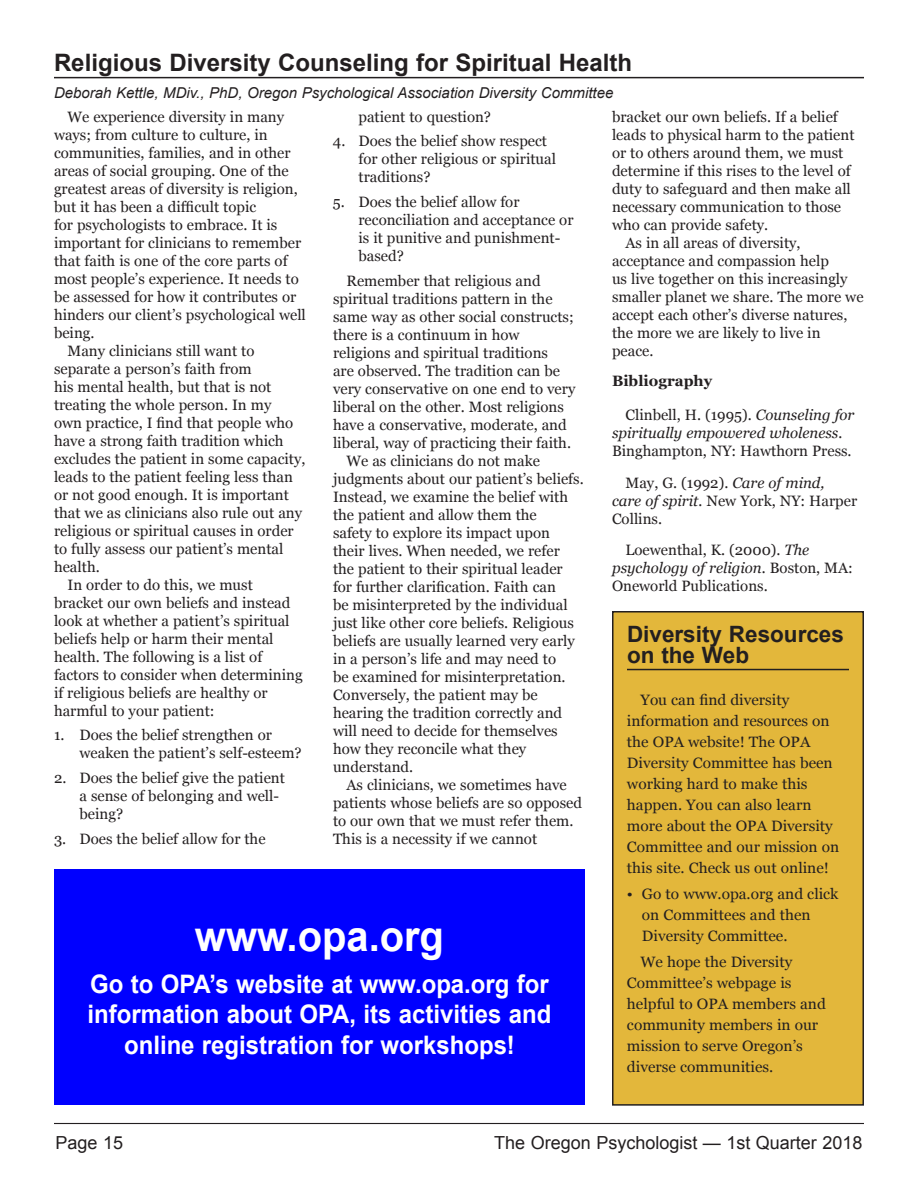
<style>
.page{position:relative;width:918px;height:1188px;background:#fff}
.page>*{position:absolute;margin:0;border:0;box-sizing:border-box;transform-origin:0 0}
.t1{font:700 42px "Arial";color:#fff;scale:.95 1}
.t2{font:700 25.5px/30.6px "Arial";color:#fff;text-align:center;scale:.94 1}
.t3{font:700 24px "Arial";color:#231f20}
.t4{font:700 22.5px/21px "Arial";color:#231f20}
.t5{font:18px "Arial";color:#231f20}
.t6{font:15px/21px "Georgia";color:#231f20}
.t7{font:italic 15px "Arial";color:#231f20}
.t8{font:italic 15px/18px "Georgia";color:#231f20}
.t9{font:700 15px "Georgia";color:#231f20}
.s1{font-style:normal}
.s2{font-style:italic}
</style>
<div class="page">
<hr style="left:54px;top:77px;width:810px;height:1px;background:#231f20">
<div style="left:613px;top:612px;width:250px;height:493px;background:#e3b73b"></div>
<hr style="left:627px;top:669px;width:222px;height:1px;background:#231f20">
<div style="left:612px;top:611px;width:252px;height:495px;border:2px solid #231f20"></div>
<hr style="left:54px;top:1123px;width:810px;height:1px;background:#231f20">
<div style="left:54px;top:870px;width:531px;height:235px;background:#00f"></div>
<h3 class="t3" style="left:54px;top:47px;width:580px">Religious Diversity Counseling for Spiritual Health</h3>
<p class="t7" style="left:54px;top:83px;width:561px">Deborah Kettle, MDiv., PhD, Oregon Psychological Association Diversity Committee</p>
<p class="t6" style="left:68px;top:106px;width:218px">We experience diversity in many</p>
<p class="t6" style="left:54px;top:124px;width:215px">ways; from culture to culture, in</p>
<p class="t6" style="left:54px;top:142px;width:238px">communities, families, and in other</p>
<p class="t6" style="left:54px;top:160px;width:236px">areas of social grouping. One of the</p>
<p class="t6" style="left:54px;top:178px;width:245px">greatest areas of diversity is religion,</p>
<p class="t6" style="left:54px;top:196px;width:204px">but it has been a difficult topic</p>
<p class="t6" style="left:54px;top:214px;width:225px">for psychologists to embrace. It is</p>
<p class="t6" style="left:54px;top:232px;width:249px">important for clinicians to remember</p>
<p class="t6" style="left:54px;top:250px;width:235px">that faith is one of the core parts of</p>
<p class="t6" style="left:54px;top:268px;width:246px">most people’s experience. It needs to</p>
<p class="t6" style="left:54px;top:286px;width:244px">be assessed for how it contributes or</p>
<p class="t6" style="left:54px;top:304px;width:253px">hinders our client’s psychological well</p>
<p class="t6" style="left:54px;top:322px;width:42px">being.</p>
<p class="t6" style="left:68px;top:340px;width:189px">Many clinicians still want to</p>
<p class="t6" style="left:54px;top:358px;width:199px">separate a person’s faith from</p>
<p class="t6" style="left:54px;top:376px;width:219px">his mental health, but that is not</p>
<p class="t6" style="left:54px;top:394px;width:219px">treating the whole person. In my</p>
<p class="t6" style="left:54px;top:412px;width:241px">own practice, I find that people who</p>
<p class="t6" style="left:54px;top:430px;width:231px">have a strong faith tradition which</p>
<p class="t6" style="left:54px;top:448px;width:253px">excludes the patient in some capacity,</p>
<p class="t6" style="left:54px;top:466px;width:240px">leads to the patient feeling less than</p>
<p class="t6" style="left:54px;top:484px;width:236px">or not good enough. It is important</p>
<p class="t6" style="left:54px;top:502px;width:250px">that we as clinicians also rule out any</p>
<p class="t6" style="left:54px;top:520px;width:241px">religious or spiritual causes in order</p>
<p class="t6" style="left:54px;top:538px;width:231px">to fully assess our patient’s mental</p>
<p class="t6" style="left:54px;top:556px;width:47px">health.</p>
<p class="t6" style="left:68px;top:574px;width:187px">In order to do this, we must</p>
<p class="t6" style="left:54px;top:592px;width:238px">bracket our own beliefs and instead</p>
<p class="t6" style="left:54px;top:610px;width:237px">look at whether a patient’s spiritual</p>
<p class="t6" style="left:54px;top:628px;width:221px">beliefs help or harm their mental</p>
<p class="t6" style="left:54px;top:646px;width:210px">health. The following is a list of</p>
<p class="t6" style="left:54px;top:664px;width:250px">factors to consider when determining</p>
<p class="t6" style="left:54px;top:682px;width:215px">if religious beliefs are healthy or</p>
<p class="t6" style="left:54px;top:700px;width:162px">harmful to your patient:</p>
<p class="t6" style="left:80px;top:726px;width:224px;line-height:18px;text-indent:-26px">1. Does the belief strengthen or weaken the patient’s self-esteem?</p>
<p class="t6" style="left:80px;top:769px;width:207px;line-height:18px;text-indent:-26px">2. Does the belief give the patient a sense of belonging and well&shy;being?</p>
<p class="t6" style="left:54px;top:828px;width:213px">3. Does the belief allow for the</p>
<p class="t6" style="left:358px;top:106px;width:134px">patient to question?</p>
<p class="t6" style="left:358px;top:132px;width:199px;line-height:18px;text-indent:-26px">4. Does the belief show respect for other religious or spiritual traditions?</p>
<p class="t6" style="left:358px;top:193px;width:216px;line-height:18px;text-indent:-26px">5. Does the belief allow for reconciliation and acceptance or is it punitive and punishment&shy;based?</p>
<p class="t6" style="left:346px;top:270px;width:196px">Remember that religious and</p>
<p class="t6" style="left:333px;top:288px;width:221px">spiritual traditions pattern in the</p>
<p class="t6" style="left:333px;top:306px;width:242px">same way as other social constructs;</p>
<p class="t6" style="left:333px;top:324px;width:188px">there is a continuum in how</p>
<p class="t6" style="left:333px;top:342px;width:217px">religions and spiritual traditions</p>
<p class="t6" style="left:333px;top:360px;width:229px">are observed. The tradition can be</p>
<p class="t6" style="left:333px;top:378px;width:244px">very conservative on one end to very</p>
<p class="t6" style="left:333px;top:396px;width:232px">liberal on the other. Most religions</p>
<p class="t6" style="left:333px;top:414px;width:235px">have a conservative, moderate, and</p>
<p class="t6" style="left:333px;top:432px;width:240px">liberal, way of practicing their faith.</p>
<p class="t6" style="left:346px;top:450px;width:195px">We as clinicians do not make</p>
<p class="t6" style="left:333px;top:468px;width:252px">judgments about our patient’s beliefs.</p>
<p class="t6" style="left:333px;top:486px;width:237px">Instead, we examine the belief with</p>
<p class="t6" style="left:333px;top:504px;width:205px">the patient and allow them the</p>
<p class="t6" style="left:333px;top:522px;width:218px">safety to explore its impact upon</p>
<p class="t6" style="left:333px;top:540px;width:228px">their lives. When needed, we refer</p>
<p class="t6" style="left:333px;top:558px;width:231px">the patient to their spiritual leader</p>
<p class="t6" style="left:333px;top:576px;width:224px">for further clarification. Faith can</p>
<p class="t6" style="left:333px;top:594px;width:236px">be misinterpreted by the individual</p>
<p class="t6" style="left:333px;top:612px;width:242px">just like other core beliefs. Religious</p>
<p class="t6" style="left:333px;top:630px;width:243px">beliefs are usually learned very early</p>
<p class="t6" style="left:333px;top:648px;width:225px">in a person’s life and may need to</p>
<p class="t6" style="left:333px;top:666px;width:234px">be examined for misinterpretation.</p>
<p class="t6" style="left:333px;top:684px;width:206px">Conversely, the patient may be</p>
<p class="t6" style="left:333px;top:702px;width:231px">hearing the tradition correctly and</p>
<p class="t6" style="left:333px;top:720px;width:226px">will need to decide for themselves</p>
<p class="t6" style="left:333px;top:738px;width:195px">how they reconcile what they</p>
<p class="t6" style="left:333px;top:756px;width:82px">understand.</p>
<p class="t6" style="left:346px;top:774px;width:222px">As clinicians, we sometimes have</p>
<p class="t6" style="left:333px;top:792px;width:251px">patients whose beliefs are so opposed</p>
<p class="t6" style="left:333px;top:810px;width:242px">to our own that we must refer them.</p>
<p class="t6" style="left:333px;top:828px;width:206px">This is a necessity if we cannot</p>
<h1 class="t1" style="left:195px;top:908px;width:264px">www.opa.org</h1>
<h2 class="t2" style="left:88px;top:969px;width:495px">Go to OPA’s website at www.opa.org for information about OPA, its activities and online registration for workshops!</h2>
<p class="t6" style="left:612px;top:106px;width:227px">bracket our own beliefs. If a belief</p>
<p class="t6" style="left:612px;top:124px;width:244px">leads to physical harm to the patient</p>
<p class="t6" style="left:612px;top:142px;width:233px">or to others around them, we must</p>
<p class="t6" style="left:612px;top:160px;width:240px">determine if this rises to the level of</p>
<p class="t6" style="left:612px;top:178px;width:240px">duty to safeguard and then make all</p>
<p class="t6" style="left:612px;top:196px;width:231px">necessary communication to those</p>
<p class="t6" style="left:612px;top:214px;width:158px">who can provide safety.</p>
<p class="t6" style="left:626px;top:232px;width:177px">As in all areas of diversity,</p>
<p class="t6" style="left:612px;top:250px;width:219px">acceptance and compassion help</p>
<p class="t6" style="left:612px;top:268px;width:237px">us live together on this increasingly</p>
<p class="t6" style="left:612px;top:286px;width:253px">smaller planet we share. The more we</p>
<p class="t6" style="left:612px;top:304px;width:237px">accept each other’s diverse natures,</p>
<p class="t6" style="left:612px;top:322px;width:210px">the more we are likely to live in</p>
<p class="t6" style="left:612px;top:340px;width:43px">peace.</p>
<p class="t9" style="left:612px;top:372px;width:102px">Bibliography</p>
<p class="t8" style="left:612px;top:406px;width:244px;text-indent:14px"><span class="s1">Clinbell, H. (1995).</span> Counseling for spiritually empowered wholeness.</p>
<p class="t6" style="left:626px;top:435px;width:228px;line-height:31.5px;text-indent:-14px">Binghampton, NY: Hawthorn Press.<br>May, G. (1992). <span class="s2">Care of mind,</span></p>
<p class="t6" style="left:612px;top:491px;width:247px;line-height:18px"><span class="s2">care of spirit.</span> New York, NY: Harper<br>Collins.</p>
<p class="t6" style="left:612px;top:541px;width:242px;line-height:18px;text-indent:14px">Loewenthal, K. (2000). <span class="s2">The psychology of religion.</span> Boston, MA:<br>Oneworld Publications.</p>
<h3 class="t4" style="left:627px;top:625px;width:218px">Diversity Resources on the Web</h3>
<p class="t6" style="left:627px;top:689px;width:214px;text-indent:14px">You can find diversity information and resources on the OPA website! The OPA<br>Diversity Committee has been working hard to make this happen. You can also learn more about the OPA Diversity<br>Committee and our mission on this site. Check us out online!</p>
<p class="t6" style="left:642px;top:883px;width:198px;text-indent:-15px">• Go to www.opa.org and click on Committees and then<br>Diversity Committee.</p>
<p class="t6" style="left:627px;top:952px;width:200px;text-indent:14px">We hope the Diversity<br>Committee’s webpage is helpful to OPA members and community members in our mission to serve Oregon’s diverse communities.</p>
<p class="t5" style="left:56px;top:1130px;width:69px">Page 15</p>
<p class="t5" style="left:494px;top:1130px;width:370px">The Oregon Psychologist — 1st Quarter 2018</p>
</div>
